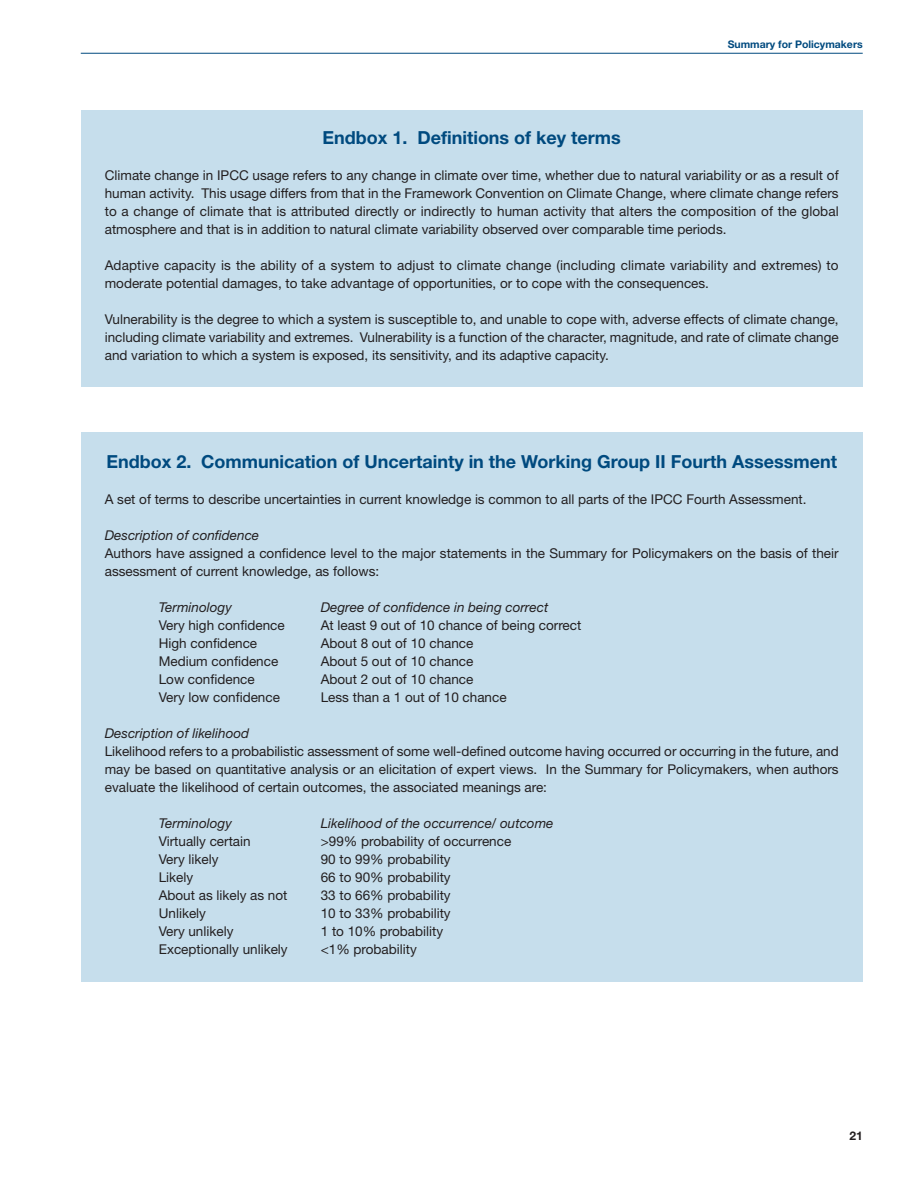
<style>
.page{position:relative;width:918px;height:1188px;background:#fff}
.page>*{position:absolute;margin:0;border:0;box-sizing:border-box;transform-origin:0 0}
.t1{font:700 18px "Helvetica Neue";color:#004a7f}
.t2{font:13.5px/18px "Helvetica Neue";color:#231f20;text-align:justify}
.t3{font:italic 13.5px "Helvetica Neue";color:#231f20}
.t4{font:700 12px "Helvetica Neue";color:#231f20}
.t5{font:700 10.5px "Helvetica Neue";color:#004a7f}
</style>
<div class="page">
<hr style="left:81px;top:53px;width:782px;height:1px;background:#004a7f">
<div style="left:81px;top:111px;width:782px;height:276px;background:#c6deec"></div>
<div style="left:81px;top:432px;width:782px;height:550px;background:#c6deec"></div>
<p class="t5" style="left:728px;top:40px;width:136px">Summary for Policymakers</p>
<h1 class="t1" style="left:323px;top:131px;width:300px">Endbox 1. Definitions of key terms</h1>
<p class="t2" style="left:105px;top:168px;width:735px">Climate change in IPCC usage refers to any change in climate over time, whether due to natural variability or as a result of human activity. This usage differs from that in the Framework Convention on Climate Change, where climate change refers to a change of climate that is attributed directly or indirectly to human activity that alters the composition of the global atmosphere and that is in addition to natural climate variability observed over comparable time periods.</p>
<p class="t2" style="left:105px;top:258px;width:735px">Adaptive capacity is the ability of a system to adjust to climate change (including climate variability and extremes) to moderate potential damages, to take advantage of opportunities, or to cope with the consequences.</p>
<p class="t2" style="left:105px;top:312px;width:735px">Vulnerability is the degree to which a system is susceptible to, and unable to cope with, adverse effects of climate change, including climate variability and extremes. Vulnerability is a function of the character, magnitude, and rate of climate change and variation to which a system is exposed, its sensitivity, and its adaptive capacity.</p>
<h1 class="t1" style="left:106px;top:455px;width:732px">Endbox 2. Communication of Uncertainty in the Working Group II Fourth Assessment</h1>
<p class="t2" style="left:105px;top:492px;width:703px">A set of terms to describe uncertainties in current knowledge is common to all parts of the IPCC Fourth Assessment.</p>
<p class="t3" style="left:105px;top:530px;width:156px">Description of confidence</p>
<p class="t2" style="left:105px;top:546px;width:735px">Authors have assigned a confidence level to the major statements in the Summary for Policymakers on the basis of their assessment of current knowledge, as follows:</p>
<p class="t3" style="left:159px;top:602px;width:75px">Terminology</p>
<p class="t3" style="left:321px;top:602px;width:229px">Degree of confidence in being correct</p>
<p class="t2" style="left:159px;top:618px;width:127px">Very high confidence</p>
<p class="t2" style="left:321px;top:618px;width:262px">At least 9 out of 10 chance of being correct</p>
<p class="t2" style="left:159px;top:636px;width:100px">High confidence</p>
<p class="t2" style="left:321px;top:636px;width:154px">About 8 out of 10 chance</p>
<p class="t2" style="left:159px;top:654px;width:121px">Medium confidence</p>
<p class="t2" style="left:321px;top:654px;width:154px">About 5 out of 10 chance</p>
<p class="t2" style="left:159px;top:672px;width:97px">Low confidence</p>
<p class="t2" style="left:321px;top:672px;width:154px">About 2 out of 10 chance</p>
<p class="t2" style="left:159px;top:690px;width:123px">Very low confidence</p>
<p class="t2" style="left:321px;top:690px;width:187px">Less than a 1 out of 10 chance</p>
<p class="t3" style="left:105px;top:728px;width:146px">Description of likelihood</p>
<p class="t2" style="left:105px;top:744px;width:735px">Likelihood refers to a probabilistic assessment of some well-defined outcome having occurred or occurring in the future, and may be based on quantitative analysis or an elicitation of expert views. In the Summary for Policymakers, when authors evaluate the likelihood of certain outcomes, the associated meanings are:</p>
<p class="t3" style="left:159px;top:818px;width:75px">Terminology</p>
<p class="t3" style="left:321px;top:818px;width:234px">Likelihood of the occurrence/ outcome</p>
<p class="t2" style="left:159px;top:834px;width:93px">Virtually certain</p>
<p class="t2" style="left:321px;top:834px;width:192px">&gt;99% probability of occurrence</p>
<p class="t2" style="left:159px;top:852px;width:61px">Very likely</p>
<p class="t2" style="left:321px;top:852px;width:131px">90 to 99% probability</p>
<p class="t2" style="left:159px;top:870px;width:36px">Likely</p>
<p class="t2" style="left:321px;top:870px;width:131px">66 to 90% probability</p>
<p class="t2" style="left:159px;top:888px;width:130px">About as likely as not</p>
<p class="t2" style="left:321px;top:888px;width:131px">33 to 66% probability</p>
<p class="t2" style="left:159px;top:906px;width:49px">Unlikely</p>
<p class="t2" style="left:321px;top:906px;width:131px">10 to 33% probability</p>
<p class="t2" style="left:159px;top:924px;width:76px">Very unlikely</p>
<p class="t2" style="left:321px;top:924px;width:124px">1 to 10% probability</p>
<p class="t2" style="left:159px;top:942px;width:130px">Exceptionally unlikely</p>
<p class="t2" style="left:321px;top:942px;width:98px">&lt;1% probability</p>
<p class="t4" style="left:849px;top:1131px;width:15px">21</p>
</div>
